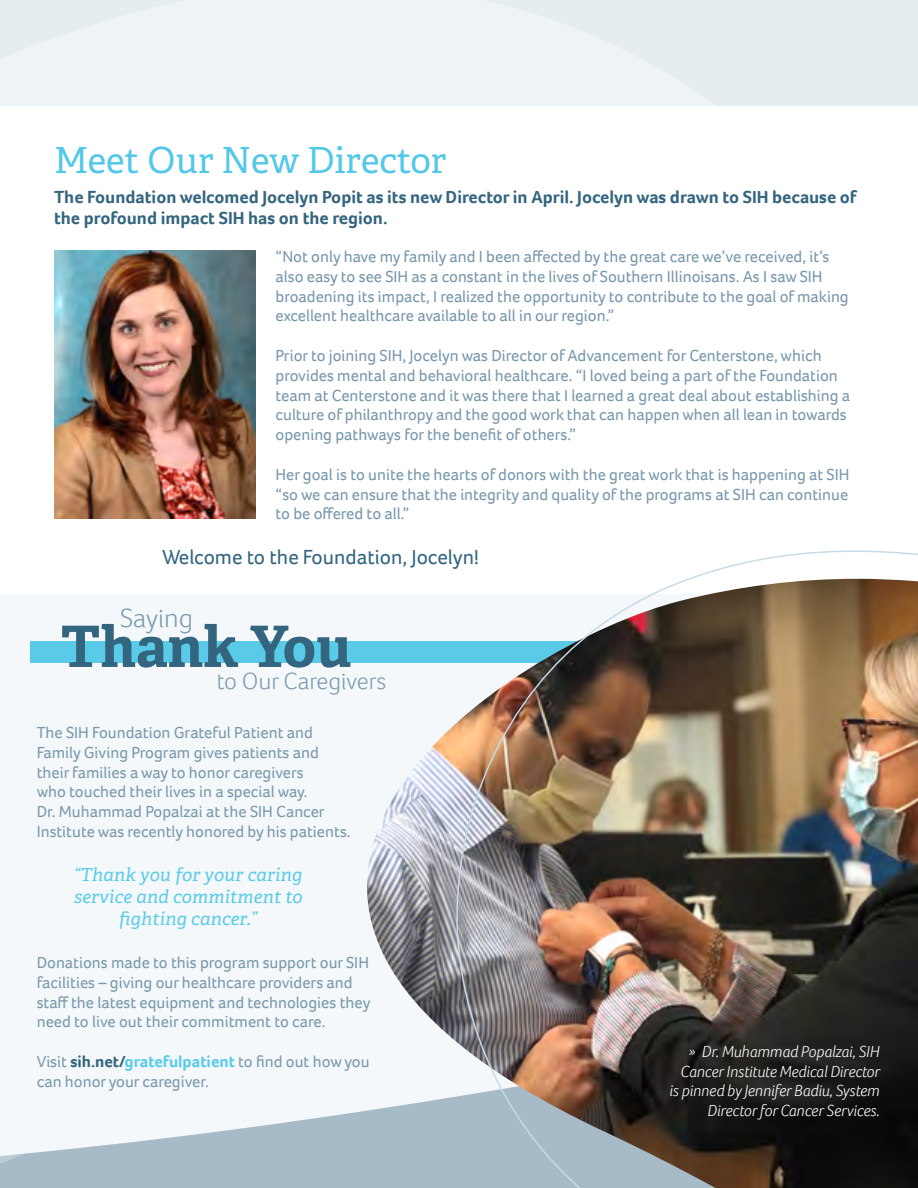
<style>
.page{position:relative;width:918px;height:1188px;background:#fff}
.page>*{position:absolute;margin:0;border:0;box-sizing:border-box;transform-origin:0 0}
.t1{font:700 57px "Adelle";color:#34657f}
.t2{font:36px "Adelle";color:#54c8e8}
.t3{font:300 27px "Foco";color:#7a99ac}
.t4{font:300 24px "Foco";color:#7a99ac}
.t5{font:21px "Foco";color:#34657f}
.t6{font:700 18px/21.6px "Foco";color:#34657f}
.t7{font:italic 18px/21.6px "Adelle";letter-spacing:.01em;color:#59cbe8;text-align:center}
.t8{font:16.5px/19.8px "Foco";color:#7897ac}
.t9{font:16.5px/19.8px "Foco";color:#7a99ac}
.t10{font:italic 300 16.5px/19.8px "Foco";color:#fff;text-align:right}
.s1{font-weight:700;color:#34657f}
.s2{font-weight:700;color:#59cbe8}
</style>
<div class="page">
<div style="left:0;top:0;width:918px;height:106px;background:#eef3f7"></div>
<div style="left:0;top:594px;width:918px;height:567px;background:#f4f8fa"></div>
<svg style="left:0;top:1120px;width:304px;height:68px;fill:#a6bac7"></svg>
<img style="left:54px;top:250px;width:201px;height:269px">
<div style="left:30px;top:642px;width:648px;height:21px;background:#59cbe8"></div>
<img style="left:304px;top:641px;width:149px;height:547px">
<img style="left:453px;top:550px;width:465px;height:638px">
<h2 class="t2" style="left:54px;top:138px;width:394px">Meet Our New Director</h2>
<p class="t6" style="left:54px;top:186px;width:804px">The Foundation welcomed Jocelyn Popit as its new Director in April. Jocelyn was drawn to SIH because of the profound impact SIH has on the region.</p>
<p class="t8" style="left:276px;top:246px;width:575px">“Not only have my family and I been affected by the great care we’ve received, it’s also easy to see SIH as a constant in the lives of Southern Illinoisans. As I saw SIH broadening its impact, I realized the opportunity to contribute to the goal of making excellent healthcare available to all in our region.”</p>
<p class="t8" style="left:276px;top:345px;width:576px">Prior to joining SIH, Jocelyn was Director of Advancement for Centerstone, which provides mental and behavioral healthcare. “I loved being a part of the Foundation team at Centerstone and it was there that I learned a great deal about establishing a culture of philanthropy and the good work that can happen when all lean in towards opening pathways for the benefit of others.”</p>
<p class="t8" style="left:276px;top:464px;width:576px;text-align:justify">Her goal is to unite the hearts of donors with the great work that is happening at SIH “so we can ensure that the integrity and quality of the programs at SIH can continue to be offered to all.”</p>
<p class="t5" style="left:162px;top:543px;width:318px">Welcome to the Foundation, Jocelyn!</p>
<h3 class="t3" style="left:120px;top:600px;width:75px">Saying</h3>
<h1 class="t1" style="left:61px;top:610px;width:292px">Thank You</h1>
<h3 class="t4" style="left:217px;top:665px;width:171px">to Our Caregivers</h3>
<p class="t9" style="left:37px;top:722px;width:315px">The SIH Foundation Grateful Patient and Family Giving Program gives patients and their families a way to honor caregivers<br>who touched their lives in a special way.<br>Dr. Muhammad Popalzai at the SIH Cancer Institute was recently honored by his patients.</p>
<p class="t7" style="left:74px;top:864px;width:230px">“Thank you for your caring service and commitment to fighting cancer.”</p>
<p class="t9" style="left:37px;top:952px;width:335px">Donations made to this program support our SIH facilities – giving our healthcare providers and staff the latest equipment and technologies they need to live out their commitment to care.</p>
<p class="t9" style="left:37px;top:1051px;width:334px">Visit <span class="s1">sih.net/</span><span class="s2">gratefulpatient</span> to find out how you can honor your caregiver.</p>
<p class="t10" style="left:669px;top:1041px;width:212px">» Dr. Muhammad Popalzai, SIH<br>Cancer Institute Medical Director is pinned by Jennifer Badiu, System<br>Director for Cancer Services.</p>
</div>
